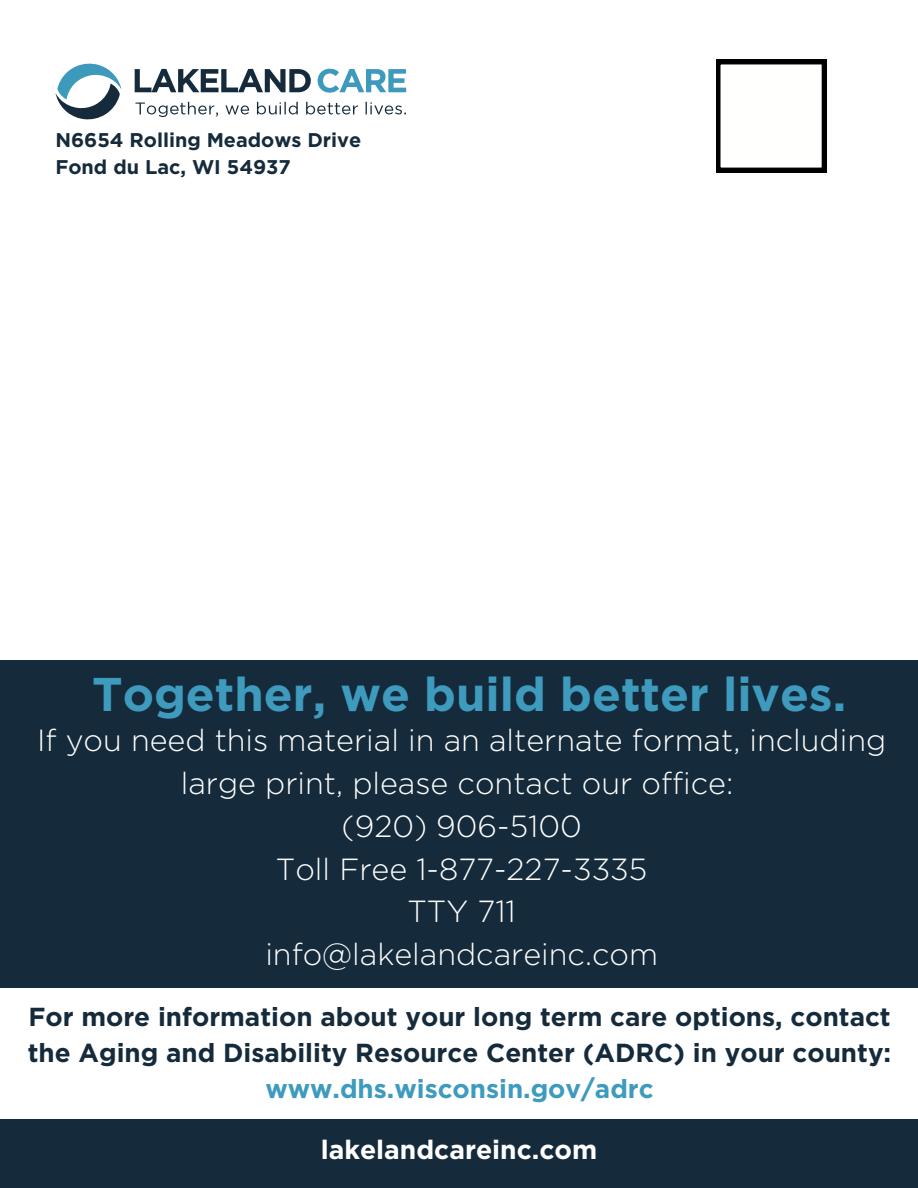
<style>
.page{position:relative;width:918px;height:1188px;background:#fff}
.page>*{position:absolute;margin:0;border:0;box-sizing:border-box;transform-origin:0 0}
.t1{font:700 47.25px "Gotham";color:#3e9bbe}
.t2{font:300 30.6px/42.8px "Gotham";color:#fffffd;text-align:center}
.t3{font:700 26.4px "Gotham";color:#fff}
.t4{font:700 26.1px/36px "Gotham";color:#152b3c;text-align:center}
.t5{font:700 19.8px "Gotham";color:#152b3c}
.s1{color:#3e9bbe}
</style>
<div class="page">
<div style="left:0;top:660px;width:918px;height:328px;background:#152b3c"></div>
<div style="left:0;top:1119px;width:918px;height:69px;background:#152b3c"></div>
<svg style="left:716px;top:60px;width:110px;height:112px"></svg>
<svg style="left:55px;top:63px;width:352px;height:57px"></svg>
<h2 class="t5" style="left:55px;top:128px;width:307px">N6654 Rolling Meadows Drive</h2>
<h3 class="t5" style="left:55px;top:155px;width:237px">Fond du Lac, WI 54937</h3>
<p class="t1" style="left:92px;top:665px;width:756px">Together, we build better lives.</p>
<p class="t2" style="left:37px;top:719px;width:851px">If you need this material in an alternate format, including large print, please contact our office:<br>(920) 906-5100<br>Toll Free 1-877-227-3335<br>TTY 711<br>info@lakelandcareinc.com</p>
<h1 class="t4" style="left:28px;top:999px;width:865px">For more information about your long term care options, contact the Aging and Disability Resource Center (ADRC) in your county: <span class="s1">www.dhs.wisconsin.gov/adrc</span></h1>
<p class="t3" style="left:321px;top:1134px;width:278px">lakelandcareinc.com</p>
</div>
